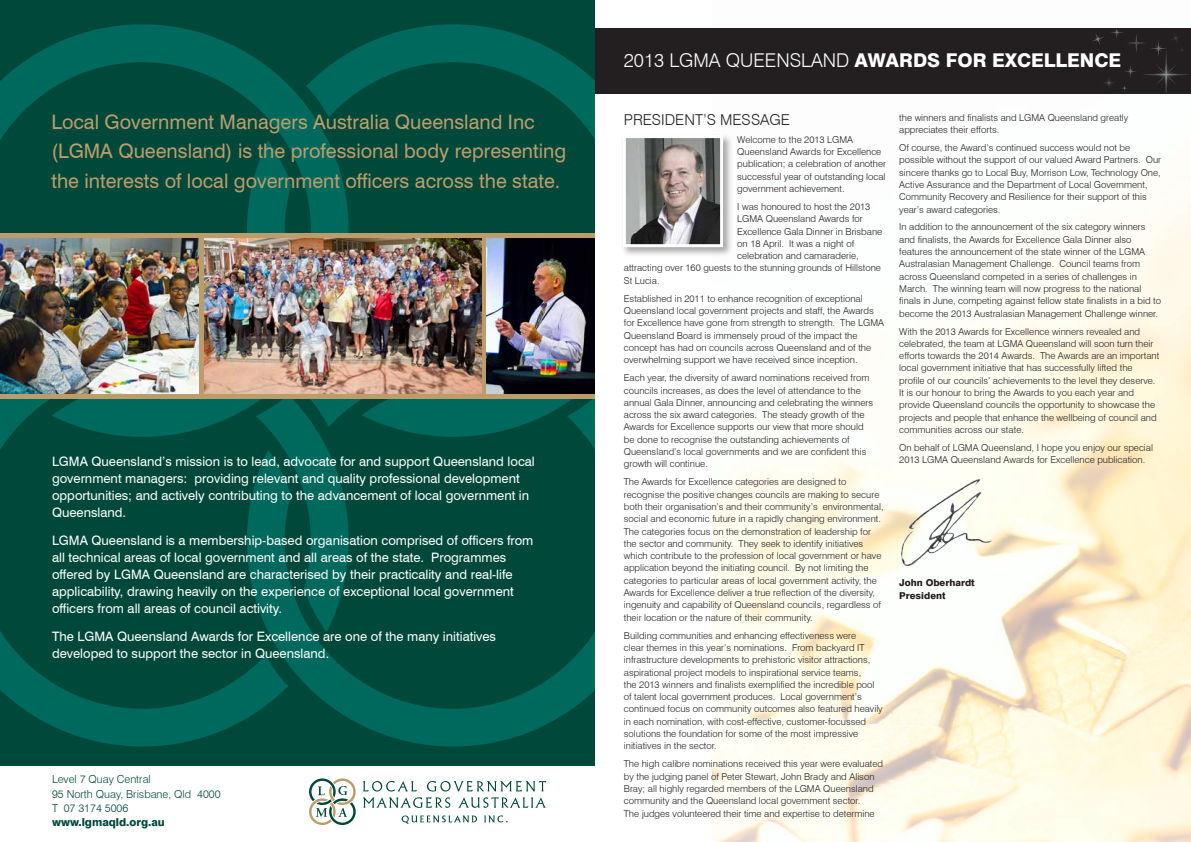
<style>
.page{position:relative;width:1191px;height:842px;background:#fff}
.page>*{position:absolute;margin:0;border:0;box-sizing:border-box;transform-origin:0 0}
.t1{font:20px/29.8px "Swiss 721 BT";color:#bd9c6b}
.t2{font:800 19px "Swiss 721 BT";color:#fff}
.t3{font:300 15px "Swiss 721 BT";color:#231f20}
.t4{font:13px/17px "Swiss 721 BT";color:#fff}
.t5{font:300 11px/14.3px "Swiss 721 BT";color:#00493a}
.t6{font:800 11px "Swiss 721 BT";color:#00493a}
.t7{font:300 9.5px/12.3px "Swiss 721 BT";color:#231f20}
.t8{font:800 9.5px/12.3px "Swiss 721 BT";color:#231f20}
.s1{font-weight:300}
</style>
<div class="page">
<div style="left:0;top:0;width:606px;height:766px;background:#00493a"></div>
<svg style="left:0;top:24px;width:247px;height:116px"></svg>
<svg style="left:247px;top:24px;width:348px;height:209px"></svg>
<svg style="left:0;top:399px;width:247px;height:347px"></svg>
<svg style="left:247px;top:399px;width:348px;height:347px"></svg>
<div style="left:0;top:233px;width:635px;height:166px;background:#bd9c6b"></div>
<img style="left:204px;top:238px;width:277px;height:156px">
<img style="left:486px;top:238px;width:109px;height:156px">
<img style="left:0;top:238px;width:199px;height:156px">
<svg style="left:309px;top:778px;width:47px;height:47px"></svg>
<svg style="left:363px;top:781px;width:54px;height:10px"></svg>
<svg style="left:427px;top:781px;width:119px;height:10px"></svg>
<svg style="left:363px;top:797px;width:87px;height:11px"></svg>
<svg style="left:458px;top:797px;width:88px;height:11px"></svg>
<svg style="left:402px;top:815px;width:75px;height:9px"></svg>
<svg style="left:484px;top:815px;width:23px;height:7px"></svg>
<img style="left:712px;top:189px;width:479px;height:653px">
<div style="left:595px;top:0;width:116px;height:842px;background:#fff"></div>
<div style="left:595px;top:28px;width:596px;height:66px;background:#231f20"></div>
<div style="left:621px;top:133px;width:112px;height:125px;background:#231f20;opacity:.4"></div>
<img style="left:627px;top:139px;width:92px;height:104px">
<div style="left:623px;top:135px;width:100px;height:112px;border:3px solid #fff"></div>
<svg style="left:1092px;top:28px;width:97px;height:65px"></svg>
<img style="left:891px;top:469px;width:126px;height:112px">
<h1 class="t1" style="left:51px;top:106px;width:516px">Local Government Managers Australia Queensland Inc (LGMA Queensland) is the professional body representing the interests of local government officers across the state.</h1>
<p class="t4" style="left:52px;top:452px;width:484px">LGMA Queensland’s mission is to lead, advocate for and support Queensland local government managers: providing relevant and quality professional development opportunities; and actively contributing to the advancement of local government in Queensland.</p>
<p class="t4" style="left:52px;top:532px;width:483px">LGMA Queensland is a membership-based organisation comprised of officers from all technical areas of local government and all areas of the state. Programmes offered by LGMA Queensland are characterised by their practicality and real-life applicability, drawing heavily on the experience of exceptional local government officers from all areas of council activity.</p>
<h3 class="t4" style="left:52px;top:628px;width:445px">The LGMA Queensland Awards for Excellence are one of the many initiatives developed to support the sector in Queensland.</h3>
<p class="t5" style="left:52px;top:772px;width:170px">Level 7 Quay Central<br>95 North Quay, Brisbane, Qld 4000<br>T 07 3174 5006</p>
<p class="t6" style="left:52px;top:816px;width:114px">www.lgmaqld.org.au</p>
<h2 class="t2" style="left:624px;top:49px;width:499px"><span class="s1">2013 LGMA QUEENSLAND</span> AWARDS FOR EXCELLENCE</h2>
<h3 class="t3" style="left:624px;top:110px;width:168px">PRESIDENT’S MESSAGE</h3>
<p class="t7" style="left:737px;top:133px;width:150px">Welcome to the 2013 LGMA<br>Queensland Awards for Excellence publication; a celebration of another successful year of outstanding local government achievement.</p>
<p class="t7" style="left:737px;top:200px;width:135px">I was honoured to host the 2013</p>
<p class="t7" style="left:737px;top:213px;width:127px">LGMA Queensland Awards for</p>
<p class="t7" style="left:737px;top:225px;width:146px">Excellence Gala Dinner in Brisbane</p>
<p class="t7" style="left:737px;top:237px;width:118px">on 18 April. It was a night of</p>
<p class="t7" style="left:737px;top:250px;width:123px">celebration and camaraderie,</p>
<p class="t7" style="left:624px;top:262px;width:259px">attracting over 160 guests to the stunning grounds of Hillstone</p>
<p class="t7" style="left:624px;top:274px;width:37px">St Lucia.</p>
<p class="t7" style="left:624px;top:292px;width:262px">Established in 2011 to enhance recognition of exceptional Queensland local government projects and staff, the Awards for Excellence have gone from strength to strength. The LGMA Queensland Board is immensely proud of the impact the concept has had on councils across Queensland and of the overwhelming support we have received since inception.</p>
<p class="t7" style="left:624px;top:372px;width:251px">Each year, the diversity of award nominations received from councils increases, as does the level of attendance to the annual Gala Dinner, announcing and celebrating the winners across the six award categories. The steady growth of the Awards for Excellence supports our view that more should be done to recognise the outstanding achievements of Queensland’s local governments and we are confident this growth will continue.</p>
<p class="t7" style="left:624px;top:476px;width:261px">The Awards for Excellence categories are designed to recognise the positive changes councils are making to secure both their organisation’s and their community’s environmental, social and economic future in a rapidly changing environment.<br>The categories focus on the demonstration of leadership for the sector and community. They seek to identify initiatives which contribute to the profession of local government or have application beyond the initiating council. By not limiting the categories to particular areas of local government activity, the Awards for Excellence deliver a true reflection of the diversity, ingenuity and capability of Queensland councils, regardless of their location or the nature of their community.</p>
<p class="t7" style="left:624px;top:629px;width:260px">Building communities and enhancing effectiveness were<br>clear themes in this year’s nominations. From backyard IT infrastructure developments to prehistoric visitor attractions, aspirational project models to inspirational service teams,<br>the 2013 winners and finalists exemplified the incredible pool of talent local government produces. Local government’s continued focus on community outcomes also featured heavily in each nomination, with cost-effective, customer-focussed solutions the foundation for some of the most impressive initiatives in the sector.</p>
<p class="t7" style="left:624px;top:758px;width:261px">The high calibre nominations received this year were evaluated by the judging panel of Peter Stewart, John Brady and Alison Bray; all highly regarded members of the LGMA Queensland community and the Queensland local government sector.<br>The judges volunteered their time and expertise to determine</p>
<p class="t7" style="left:899px;top:111px;width:231px">the winners and finalists and LGMA Queensland greatly appreciates their efforts.</p>
<p class="t7" style="left:899px;top:141px;width:263px">Of course, the Award’s continued success would not be possible without the support of our valued Award Partners. Our sincere thanks go to Local Buy, Morrison Low, Technology One, Active Assurance and the Department of Local Government, Community Recovery and Resilience for their support of this year’s award categories.</p>
<p class="t7" style="left:899px;top:221px;width:263px">In addition to the announcement of the six category winners and finalists, the Awards for Excellence Gala Dinner also features the announcement of the state winner of the LGMA Australasian Management Challenge. Council teams from across Queensland competed in a series of challenges in March. The winning team will now progress to the national finals in June, competing against fellow state finalists in a bid to become the 2013 Australasian Management Challenge winner.</p>
<p class="t7" style="left:899px;top:325px;width:261px">With the 2013 Awards for Excellence winners revealed and celebrated, the team at LGMA Queensland will soon turn their efforts towards the 2014 Awards. The Awards are an important local government initiative that has successfully lifted the profile of our councils’ achievements to the level they deserve.<br>It is our honour to bring the Awards to you each year and provide Queensland councils the opportunity to showcase the projects and people that enhance the wellbeing of council and communities across our state.</p>
<p class="t7" style="left:899px;top:441px;width:255px">On behalf of LGMA Queensland, I hope you enjoy our special<br>2013 LGMA Queensland Awards for Excellence publication.</p>
<p class="t8" style="left:899px;top:577px;width:77px">John Oberhardt<br>President</p>
</div>
